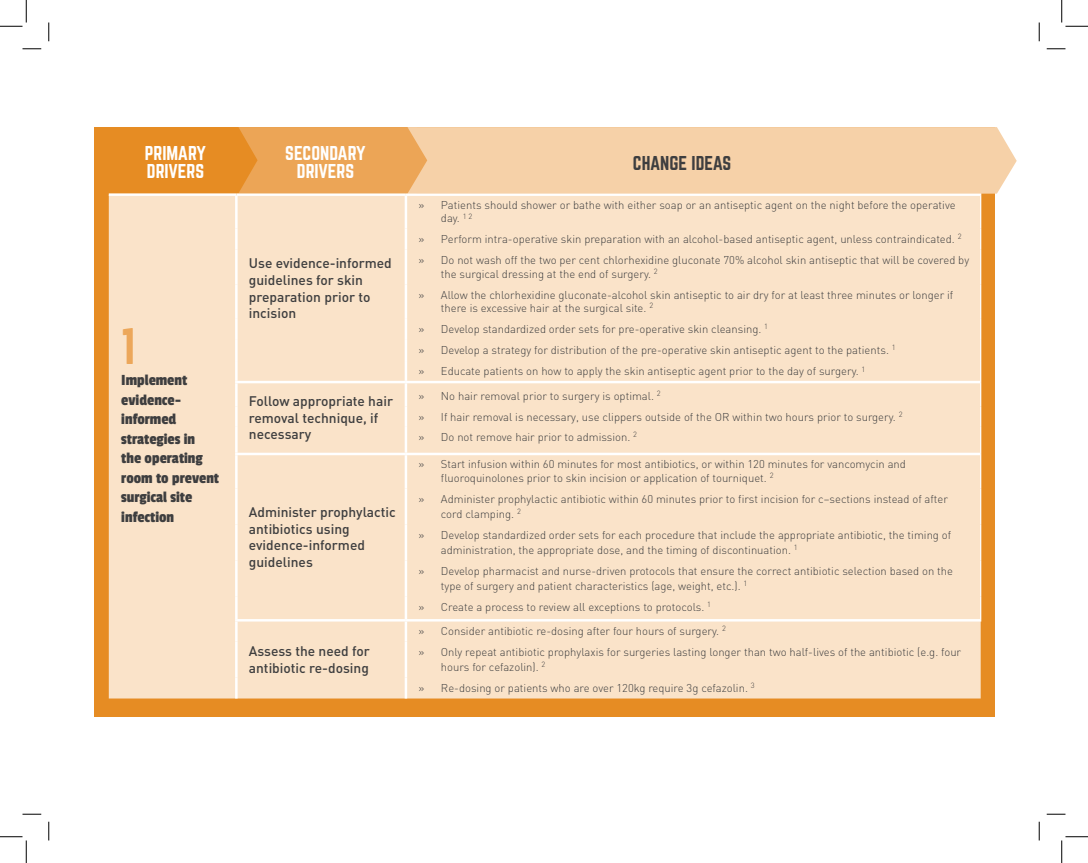
<style>
.page{position:relative;width:1088px;height:863px;background:#fff}
.page>*{position:absolute;margin:0;border:0;box-sizing:border-box;transform-origin:0 0}
.t1{font:45px "Norwester";color:#eca75a}
.t2{font:17.5px/17.9px "Norwester";color:#fff}
.t3{font:17.5px "Norwester";color:#3e3e3f}
.t4{font:16.25px/19.5px "Passion One";color:#3e3e3f}
.t5{font:500 13.75px/16.5px "DIN";color:#3e3e3f}
.t6{font:300 11.25px/13.5px "DIN";color:#3e3e3f}
</style>
<div class="page">
<div style="left:94px;top:127px;width:900px;height:589px;background:#e68c23"></div>
<div style="left:238px;top:127px;width:169px;height:66px;background:#eca556"></div>
<div style="left:407px;top:127px;width:609px;height:67px;background:#f6d1a8"></div>
<div style="left:109px;top:196px;width:871px;height:502px;background:#fae3c9"></div>
<hr style="left:236px;top:193px;width:170px;height:3px;background:#fff">
<hr style="left:235px;top:196px;width:3px;height:33px;background:#fff">
<hr style="left:235px;top:229px;width:3px;height:21px;background:#fff">
<hr style="left:235px;top:250px;width:3px;height:34px;background:#fff">
<hr style="left:235px;top:284px;width:3px;height:35px;background:#fff">
<hr style="left:235px;top:319px;width:3px;height:21px;background:#fff">
<hr style="left:235px;top:340px;width:3px;height:21px;background:#fff">
<hr style="left:235px;top:361px;width:3px;height:20px;background:#fff">
<hr style="left:235px;top:381px;width:171px;height:2px;background:#fff">
<hr style="left:235px;top:383px;width:3px;height:23px;background:#fff">
<hr style="left:235px;top:406px;width:3px;height:21px;background:#fff">
<hr style="left:235px;top:427px;width:3px;height:25px;background:#fff">
<hr style="left:235px;top:452px;width:171px;height:3px;background:#fff">
<hr style="left:235px;top:455px;width:3px;height:33px;background:#fff">
<hr style="left:235px;top:488px;width:3px;height:36px;background:#fff">
<hr style="left:235px;top:524px;width:3px;height:36px;background:#fff">
<hr style="left:235px;top:560px;width:3px;height:36px;background:#fff">
<hr style="left:235px;top:596px;width:3px;height:23px;background:#fff">
<hr style="left:235px;top:619px;width:171px;height:2px;background:#fff">
<hr style="left:235px;top:621px;width:3px;height:20px;background:#fff">
<hr style="left:405px;top:621px;width:2px;height:20px;background:#fff">
<hr style="left:235px;top:641px;width:3px;height:36px;background:#fff">
<hr style="left:405px;top:641px;width:2px;height:36px;background:#fff">
<hr style="left:235px;top:677px;width:3px;height:21px;background:#fff">
<hr style="left:405px;top:677px;width:2px;height:21px;background:#fff">
<hr style="left:406px;top:193px;width:575px;height:3px;background:#fff">
<hr style="left:405px;top:196px;width:2px;height:33px;background:#fff">
<hr style="left:405px;top:229px;width:2px;height:21px;background:#fff">
<hr style="left:405px;top:250px;width:2px;height:34px;background:#fff">
<hr style="left:405px;top:284px;width:2px;height:35px;background:#fff">
<hr style="left:405px;top:319px;width:2px;height:21px;background:#fff">
<hr style="left:405px;top:340px;width:2px;height:21px;background:#fff">
<hr style="left:405px;top:361px;width:2px;height:20px;background:#fff">
<hr style="left:980px;top:196px;width:1px;height:33px;background:#fff">
<svg style="left:980px;top:229px;width:1px;height:21px"></svg>
<hr style="left:980px;top:250px;width:1px;height:34px;background:#fff">
<hr style="left:980px;top:284px;width:1px;height:35px;background:#fff">
<hr style="left:406px;top:381px;width:574px;height:2px;background:#fff">
<hr style="left:405px;top:383px;width:2px;height:23px;background:#fff">
<hr style="left:405px;top:406px;width:2px;height:21px;background:#fff">
<hr style="left:405px;top:427px;width:2px;height:25px;background:#fff">
<svg style="left:980px;top:319px;width:1px;height:135px"></svg>
<hr style="left:406px;top:452px;width:574px;height:3px;background:#fff">
<hr style="left:405px;top:455px;width:2px;height:33px;background:#fff">
<hr style="left:405px;top:488px;width:2px;height:36px;background:#fff">
<hr style="left:405px;top:524px;width:2px;height:36px;background:#fff">
<hr style="left:405px;top:560px;width:2px;height:36px;background:#fff">
<hr style="left:405px;top:596px;width:2px;height:23px;background:#fff">
<hr style="left:406px;top:619px;width:575px;height:2px;background:#fff">
<hr style="left:980px;top:454px;width:1px;height:34px;background:#fff">
<hr style="left:980px;top:488px;width:1px;height:36px;background:#fff">
<hr style="left:980px;top:524px;width:1px;height:36px;background:#fff">
<hr style="left:980px;top:560px;width:1px;height:36px;background:#fff">
<svg style="left:980px;top:596px;width:1px;height:23px"></svg>
<hr style="left:109px;top:193px;width:127px;height:3px;background:#fff">
<svg style="left:22px;top:48px;width:19px;height:2px"></svg>
<svg style="left:1046px;top:48px;width:19px;height:2px"></svg>
<svg style="left:22px;top:813px;width:19px;height:2px"></svg>
<svg style="left:1046px;top:813px;width:19px;height:2px"></svg>
<svg style="left:48px;top:22px;width:2px;height:19px"></svg>
<svg style="left:48px;top:821px;width:2px;height:19px"></svg>
<svg style="left:1038px;top:22px;width:2px;height:19px"></svg>
<svg style="left:1038px;top:821px;width:2px;height:19px"></svg>
<svg style="left:0;top:0;width:27px;height:27px"></svg>
<svg style="left:0;top:836px;width:27px;height:26px"></svg>
<svg style="left:1061px;top:0;width:27px;height:27px"></svg>
<svg style="left:1061px;top:836px;width:27px;height:26px"></svg>
<p class="t2" style="left:145px;top:144px;width:63px">PRIMARY<br>DRIVERS</p>
<p class="t2" style="left:285px;top:144px;width:82px">SECONDARY</p>
<p class="t2" style="left:297px;top:162px;width:59px">DRIVERS</p>
<p class="t3" style="left:633px;top:155px;width:100px">CHANGE IDEAS</p>
<p class="t1" style="left:121px;top:324px;width:16px">1</p>
<p class="t4" style="left:121px;top:370px;width:99px">Implement evidence&shy;informed strategies in the operating room to prevent surgical site infection</p>
<p class="t5" style="left:249px;top:255px;width:144px">Use evidence-informed guidelines for skin preparation prior to incision</p>
<p class="t6" style="left:441px;top:198px;width:516px;text-indent:-22px">» Patients should shower or bathe with either soap or an antiseptic agent on the night before the operative day. <sup>1</sup> <sup>2</sup></p>
<p class="t6" style="left:418px;top:232px;width:544px">» Perform intra-operative skin preparation with an alcohol-based antiseptic agent, unless contraindicated. <sup>2</sup></p>
<p class="t6" style="left:441px;top:253px;width:530px;text-indent:-22px">» Do not wash off the two per cent chlorhexidine gluconate 70% alcohol skin antiseptic that will be covered by the surgical dressing at the end of surgery. <sup>2</sup></p>
<p class="t6" style="left:441px;top:288px;width:514px;text-indent:-22px">» Allow the chlorhexidine gluconate-alcohol skin antiseptic to air dry for at least three minutes or longer if there is excessive hair at the surgical site. <sup>2</sup></p>
<p class="t6" style="left:418px;top:322px;width:351px">» Develop standardized order sets for pre-operative skin cleansing. <sup>1</sup></p>
<p class="t6" style="left:418px;top:343px;width:479px">» Develop a strategy for distribution of the pre-operative skin antiseptic agent to the patients. <sup>1</sup></p>
<p class="t6" style="left:418px;top:364px;width:448px">» Educate patients on how to apply the skin antiseptic agent prior to the day of surgery. <sup>1</sup></p>
<p class="t5" style="left:249px;top:393px;width:146px">Follow appropriate hair removal technique, if necessary</p>
<p class="t6" style="left:418px;top:389px;width:244px">» No hair removal prior to surgery is optimal. <sup>2</sup></p>
<p class="t6" style="left:418px;top:409px;width:485px">» If hair removal is necessary, use clippers outside of the OR within two hours prior to surgery. <sup>2</sup></p>
<p class="t6" style="left:418px;top:430px;width:220px">» Do not remove hair prior to admission. <sup>2</sup></p>
<p class="t5" style="left:249px;top:503px;width:149px">Administer prophylactic antibiotics using evidence-informed guidelines</p>
<p class="t5" style="left:249px;top:642px;width:122px">Assess the need for antibiotic re-dosing</p>
<p class="t6" style="left:441px;top:457px;width:466px;text-indent:-22px">» Start infusion within 60 minutes for most antibiotics, or within 120 minutes for vancomycin and fluoroquinolones prior to skin incision or application of tourniquet. <sup>2</sup></p>
<p class="t6" style="left:441px;top:491px;width:508px;line-height:15px;text-indent:-22px">» Administer prophylactic antibiotic within 60 minutes prior to first incision for c–sections instead of after cord clamping. <sup>2</sup></p>
<p class="t6" style="left:441px;top:527px;width:512px;line-height:15px;text-indent:-22px">» Develop standardized order sets for each procedure that include the appropriate antibiotic, the timing of administration, the appropriate dose, and the timing of discontinuation. <sup>1</sup></p>
<p class="t6" style="left:441px;top:563px;width:513px;line-height:15px;text-indent:-23px">» Develop pharmacist and nurse-driven protocols that ensure the correct antibiotic selection based on the type of surgery and patient characteristics (age, weight, etc.). <sup>1</sup></p>
<p class="t6" style="left:418px;top:600px;width:294px">» Create a process to review all exceptions to protocols. <sup>1</sup></p>
<p class="t6" style="left:418px;top:623px;width:309px">» Consider antibiotic re-dosing after four hours of surgery. <sup>2</sup></p>
<p class="t6" style="left:441px;top:644px;width:522px;line-height:15px;text-indent:-22px">» Only repeat antibiotic prophylaxis for surgeries lasting longer than two half-lives of the antibiotic (e.g. four hours for cefazolin). <sup>2</sup></p>
<p class="t6" style="left:418px;top:680px;width:338px">» Re-dosing or patients who are over 120kg require 3g cefazolin. <sup>3</sup></p>
</div>
